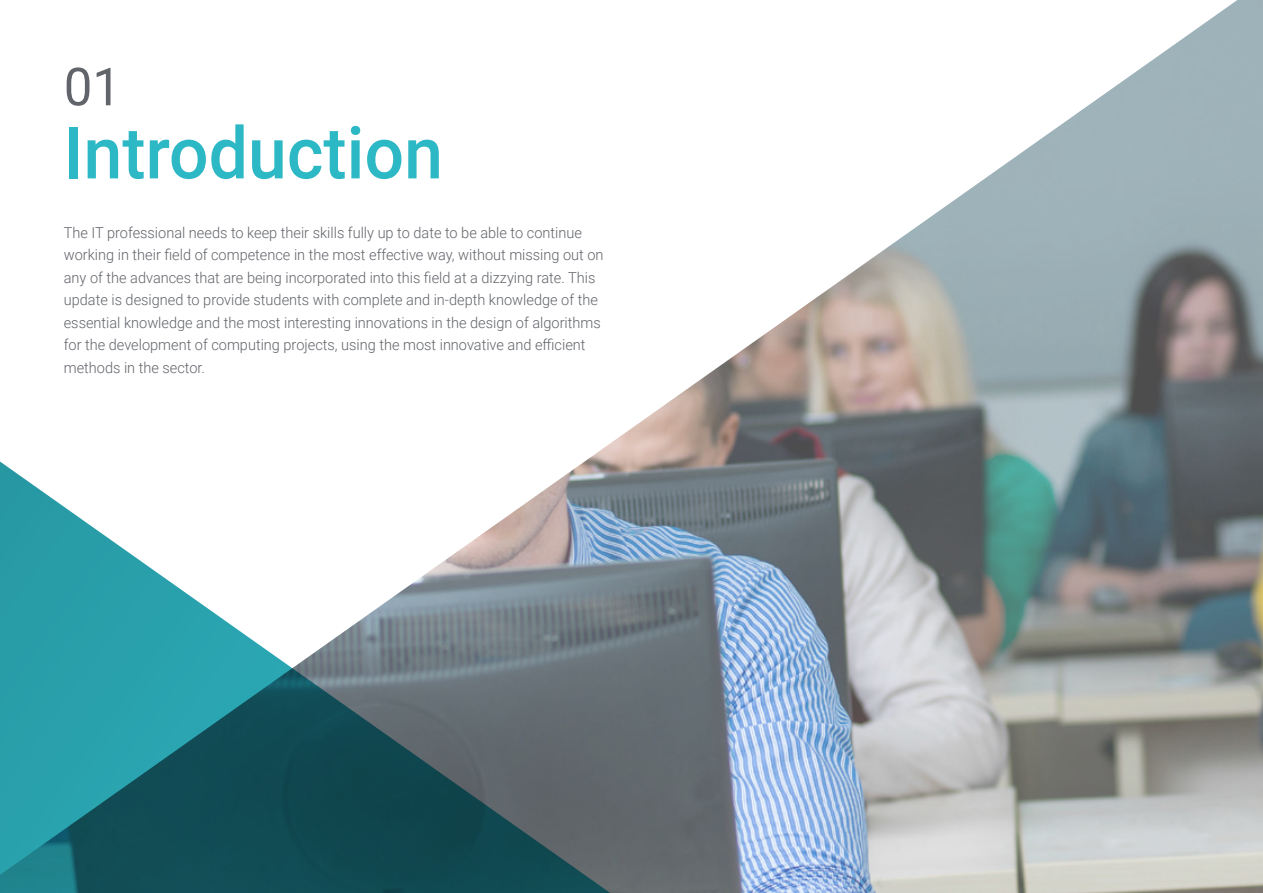
<style>
.page{position:relative;width:1263px;height:893px;background:#fff}
.page>*{position:absolute;margin:0;border:0;box-sizing:border-box;transform-origin:0 0}
.t1{font:500 72px "Roboto";color:#2db8c5}
.t2{font:52.5px "Roboto";color:#61646a}
.t3{font:300 15px/22.5px "Roboto";color:#61646a}
</style>
<div class="page">
<img style="left:607px;top:0;width:656px;height:893px">
<svg style="left:0;top:446px;width:640px;height:447px"></svg>
<h2 class="t2" style="left:64px;top:50px;width:59px">01</h2>
<h1 class="t1" style="left:64px;top:102px;width:381px">Introduction</h1>
<p class="t3" style="left:64px;top:221px;width:541px">The IT professional needs to keep their skills fully up to date to be able to continue working in their field of competence in the most effective way, without missing out on any of the advances that are being incorporated into this field at a dizzying rate. This update is designed to provide students with complete and in-depth knowledge of the essential knowledge and the most interesting innovations in the design of algorithms for the development of computing projects, using the most innovative and efficient methods in the sector.</p>
</div>
